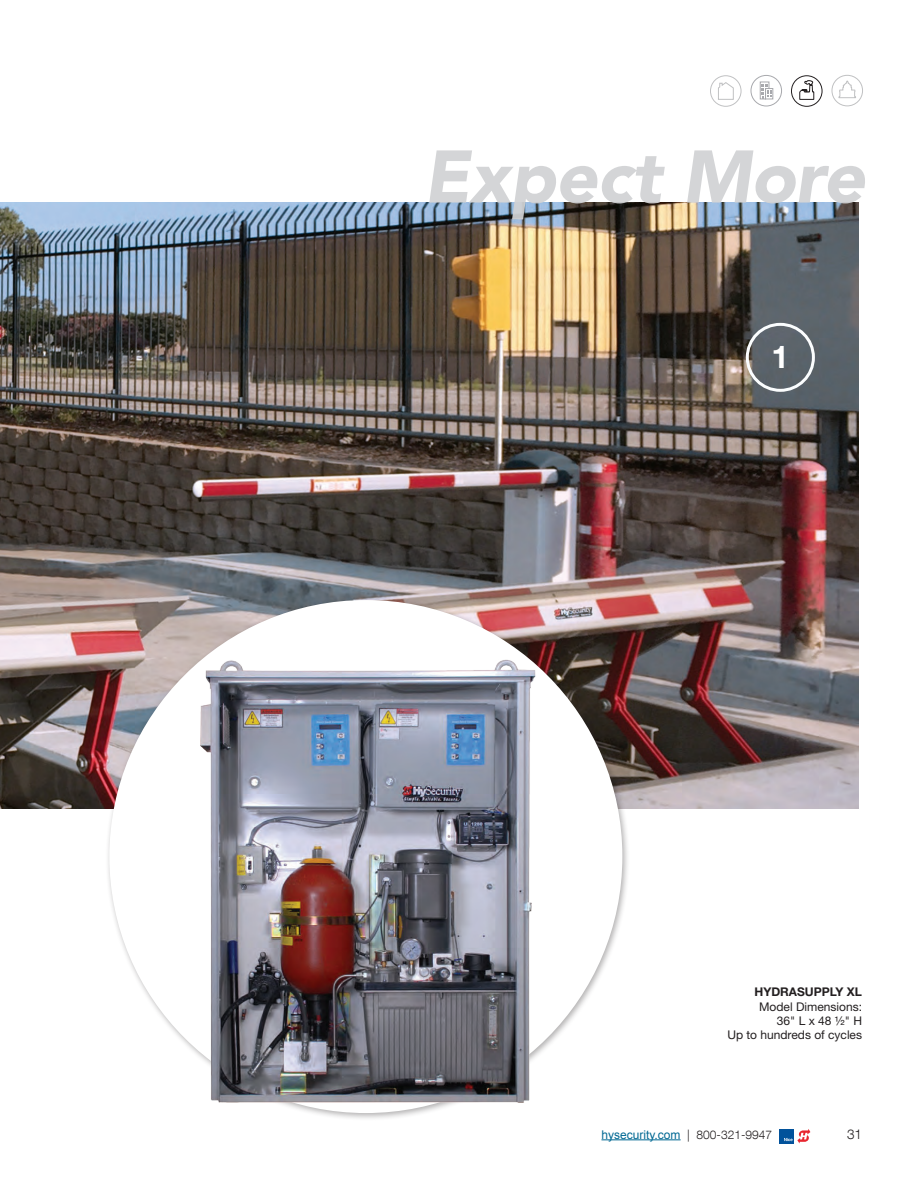
<style>
.page{position:relative;width:918px;height:1188px;background:#fff}
.page>*{position:absolute;margin:0;border:0;box-sizing:border-box;transform-origin:0 0}
.t1{font:700 31.5px "Helvetica Neue LT Std";color:#fff}
.t2{font:300 13.5px "Helvetica Neue LT Com";color:#231f20}
.Operator_spec{font:12px/14.4px "Helvetica Neue LT Std";color:#231f20;text-align:center}
.t3{font:12px "Arial";color:#006893}
.s1{font-weight:700}
.s2{font-family:"Helvetica Neue LT Com";font-weight:300;color:#231f20}
</style>
<div class="page">
<hr style="left:601px;top:1139px;width:80px;height:1px;background:#006893">
<div style="left:779px;top:1129px;width:14px;height:14px;background:#01529b"></div>
<svg style="left:784px;top:1129px;width:26px;height:14px"></svg>
<svg style="left:831px;top:75px;width:32px;height:32px"></svg>
<svg style="left:791px;top:75px;width:32px;height:32px"></svg>
<svg style="left:710px;top:75px;width:32px;height:32px"></svg>
<svg style="left:750px;top:75px;width:32px;height:32px"></svg>
<img style="left:0;top:203px;width:858px;height:605px">
<div style="left:105px;top:596px;width:526px;height:525px;background:#231f20;opacity:.35"></div>
<div style="left:109px;top:600px;width:513px;height:513px;background:#fff;border-radius:50%"></div>
<img style="left:188px;top:641px;width:359px;height:479px">
<div style="left:746px;top:323px;width:69px;height:69px;border:3px solid #fbfdfe;border-radius:50%"></div>
<svg style="left:429px;top:150px;width:436px;height:69px"></svg>
<p class="t1" style="left:772px;top:337px;width:19px">1</p>
<p class="Operator_spec" style="left:755px;top:985px;width:109px"><span class="s1">HYDRASUPPLY XL<br></span>Model Dimensions:</p>
<p class="Operator_spec" style="left:727px;top:1013px;width:136px;text-align:right">36" L x 48 ½" H<br>Up to hundreds of cycles</p>
<p class="t3" style="left:601px;top:1127px;width:172px">hysecurity.com <span class="s2">| 800-321-9947</span></p>
<p class="t2" style="left:847px;top:1126px;width:17px">31</p>
</div>
